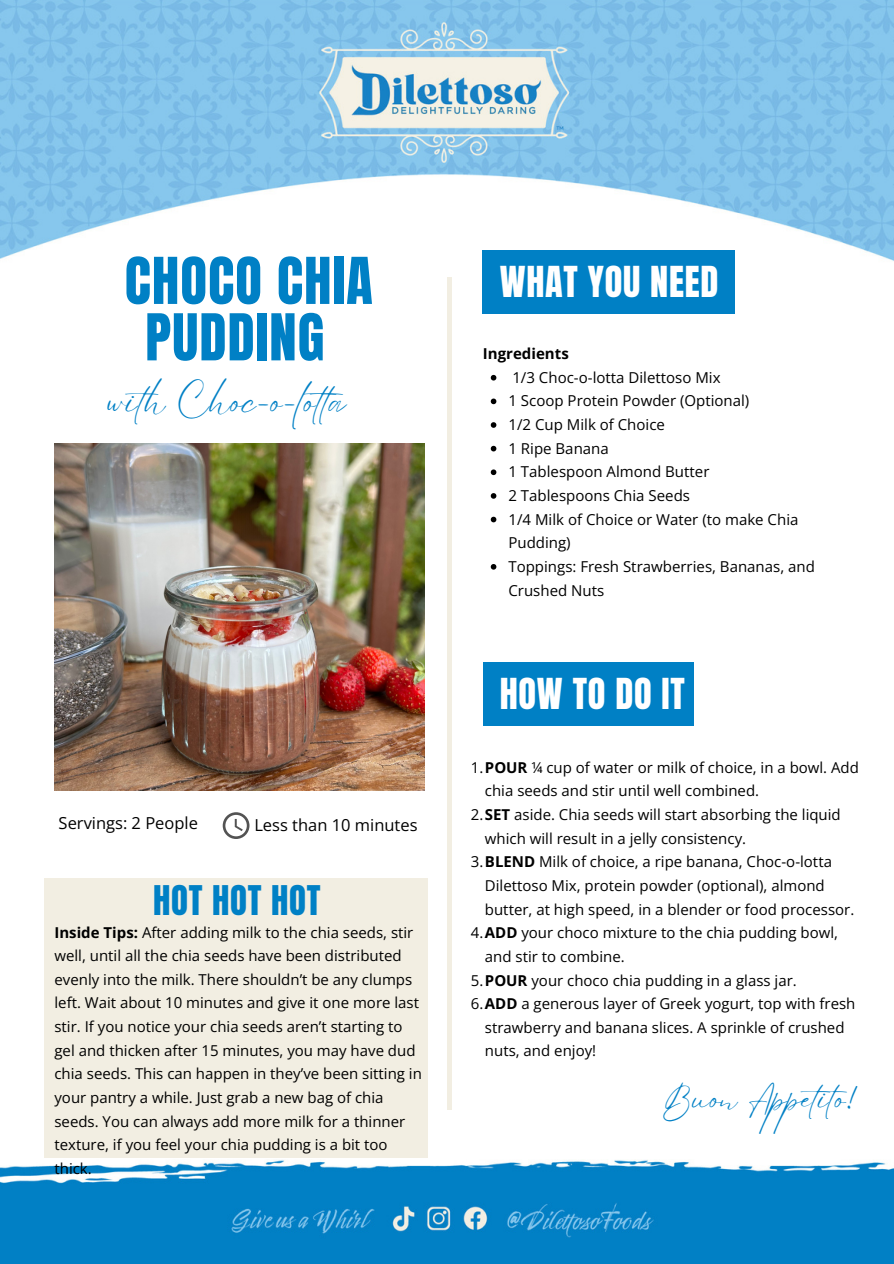
<style>
.page{position:relative;width:894px;height:1264px;background:#fff}
.page>*{position:absolute;margin:0;border:0;box-sizing:border-box;transform-origin:0 0}
.t1{font:54.9px/56.4px "Anton";letter-spacing:.02em;color:#0080c5;text-align:center}
.t2{font:36.3px "Anton";letter-spacing:.02em;color:#fff}
.t3{font:34.8px "Anton";letter-spacing:.02em;color:#0080c5}
.t4{font:34.2px "Eyesome Script";letter-spacing:.02em;color:#0080c5}
.t5{font:30.75px "Eyesome Script";letter-spacing:.02em;color:#0080c5}
.t6{font:16.5px "Open Sans";color:#000}
.t7{font:15px/23.7px "Open Sans";color:#000}
.t8{font:700 15px "Open Sans";color:#000}
.s1{font-weight:700}
</style>
<div class="page">
<img style="left:0;top:0;width:893px;height:1263px">
<img style="left:54px;top:443px;width:371px;height:347px">
<svg style="left:223px;top:812px;width:26px;height:27px"></svg>
<div style="left:482px;top:662px;width:211px;height:63px;background:#0080c5"></div>
<div style="left:482px;top:251px;width:252px;height:63px;background:#0080c5"></div>
<div style="left:44px;top:878px;width:384px;height:279px;background:#f2eee2"></div>
<div style="left:446px;top:277px;width:5px;height:832px;background:#f2eee2"></div>
<svg style="left:490px;top:375px;width:6px;height:5px"></svg>
<svg style="left:490px;top:398px;width:6px;height:6px"></svg>
<svg style="left:490px;top:422px;width:6px;height:6px"></svg>
<svg style="left:490px;top:446px;width:6px;height:5px"></svg>
<svg style="left:490px;top:469px;width:6px;height:6px"></svg>
<svg style="left:490px;top:493px;width:6px;height:5px"></svg>
<svg style="left:490px;top:516px;width:6px;height:6px"></svg>
<svg style="left:490px;top:564px;width:6px;height:5px"></svg>
<p class="t1" style="left:125px;top:253px;width:249px">CHOCO CHIA<br>PUDDING</p>
<p class="t4" style="left:107px;top:379px;width:243px">with Choc-o-lota</p>
<p class="t6" style="left:59px;top:811px;width:141px">Servings: 2 People</p>
<p class="t6" style="left:254px;top:813px;width:165px">Less than 10 minutes</p>
<p class="t3" style="left:153px;top:875px;width:169px">HOT HOT HOT</p>
<p class="t7" style="left:54px;top:919px;width:369px"><span class="s1">Inside Tips:</span> After adding milk to the chia seeds, stir well, until all the chia seeds have been distributed evenly into the milk. There shouldn’t be any clumps left. Wait about 10 minutes and give it one more last stir. If you notice your chia seeds aren’t starting to gel and thicken after 15 minutes, you may have dud chia seeds. This can happen in they’ve been sitting in your pantry a while. Just grab a new bag of chia seeds. You can always add more milk for a thinner texture, if you feel your chia pudding is a bit too thick.</p>
<p class="t2" style="left:499px;top:256px;width:220px">WHAT YOU NEED</p>
<p class="t8" style="left:482px;top:343px;width:87px">Ingredients</p>
<p class="t7" style="left:512px;top:365px;width:210px">1/3 Choc-o-lotta Dilettoso Mix</p>
<p class="t7" style="left:508px;top:389px;width:242px">1 Scoop Protein Powder (Optional)</p>
<p class="t7" style="left:508px;top:412px;width:158px">1/2 Cup Milk of Choice</p>
<p class="t7" style="left:508px;top:436px;width:102px">1 Ripe Banana</p>
<p class="t7" style="left:508px;top:459px;width:202px">1 Tablespoon Almond Butter</p>
<p class="t7" style="left:508px;top:483px;width:183px">2 Tablespoons Chia Seeds</p>
<p class="t7" style="left:508px;top:507px;width:291px">1/4 Milk of Choice or Water (to make Chia<br>Pudding)</p>
<p class="t7" style="left:508px;top:554px;width:308px">Toppings: Fresh Strawberries, Bananas, and<br>Crushed Nuts</p>
<p class="t2" style="left:499px;top:667px;width:187px">HOW TO DO IT</p>
<p class="t7" style="left:485px;top:755px;width:375px;text-indent:-14px">1.<span class="s1">POUR</span> ¼ cup of water or milk of choice, in a bowl. Add chia seeds and stir until well combined.</p>
<p class="t7" style="left:485px;top:802px;width:357px;text-indent:-14px">2.<span class="s1">SET</span> aside. Chia seeds will start absorbing the liquid which will result in a jelly consistency.</p>
<p class="t7" style="left:485px;top:849px;width:371px;text-indent:-14px">3.<span class="s1">BLEND</span> Milk of choice, a ripe banana, Choc-o-lotta<br>Dilettoso Mix, protein powder (optional), almond butter, at high speed, in a blender or food processor.</p>
<p class="t7" style="left:485px;top:920px;width:354px;text-indent:-14px">4.<span class="s1">ADD</span> your choco mixture to the chia pudding bowl, and stir to combine.</p>
<p class="t7" style="left:471px;top:967px;width:327px">5.<span class="s1">POUR</span> your choco chia pudding in a glass jar.</p>
<p class="t7" style="left:485px;top:991px;width:372px;text-indent:-14px">6.<span class="s1">ADD</span> a generous layer of Greek yogurt, top with fresh strawberry and banana slices. A sprinkle of crushed nuts, and enjoy!</p>
<p class="t5" style="left:661px;top:1078px;width:199px">Buon Ap etito!</p>
</div>
